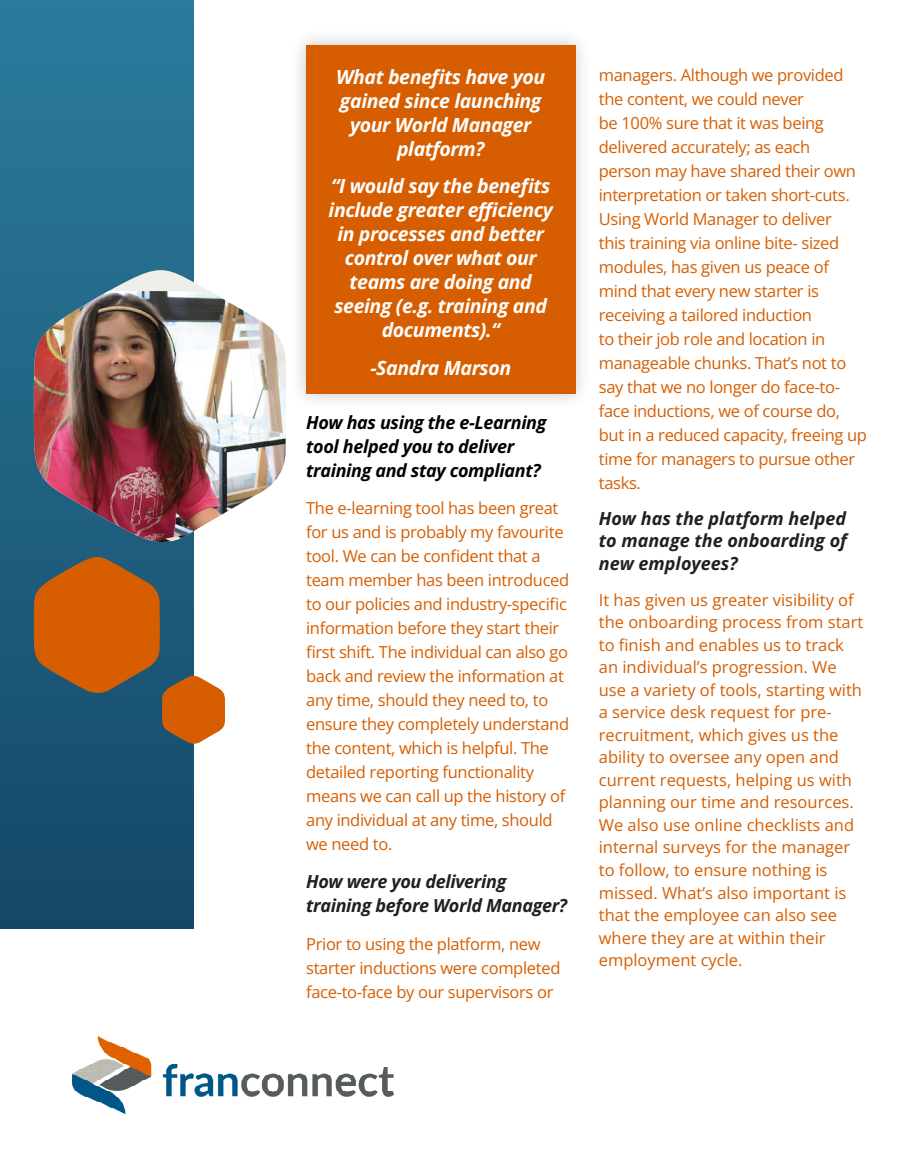
<style>
.page{position:relative;width:905px;height:1175px;background:#fff}
.page>*{position:absolute;margin:0;border:0;box-sizing:border-box;transform-origin:0 0}
.Text{font:italic 700 19.5px/24px "Open Sans";letter-spacing:-.02em;color:#fff;text-align:center}
.Text-2{font:italic 700 18px/24px "Open Sans";letter-spacing:-.02em;color:#000}
.Text-3{font:italic 700 18px/22.5px "Open Sans";color:#231f20;text-align:justify}
.Text-4{font:italic 700 18px/24px "Open Sans";letter-spacing:-.02em;color:#231f20}
.Text-5{font:16.5px/24px "Open Sans";letter-spacing:-.02em;color:#d65e00}
.Text-6{font:16.5px/22.5px "Open Sans";color:#d65e00}
</style>
<div class="page">
<div style="left:0;top:0;width:194px;height:928px;background:linear-gradient(to bottom,#2b7c9d,#144867)"></div>
<svg style="left:34px;top:267px;width:175px;height:278px;background:#6b99ad"></svg>
<img style="left:34px;top:291px;width:252px;height:252px">
<svg style="left:34px;top:555px;width:192px;height:189px;background:#8a6c4f"></svg>
<img style="left:72px;top:1036px;width:321px;height:77px">
<div style="left:289px;top:28px;width:303px;height:382px;background:#231f20;opacity:.25"></div>
<div style="left:306px;top:45px;width:269px;height:348px;background:#d65e00"></div>
<p class="Text" style="left:336px;top:64px;width:211px">What benefits have you gained since launching your World Manager platform?</p>
<p class="Text" style="left:328px;top:174px;width:226px">“I would say the benefits include greater efficiency in processes and better control over what our teams are doing and seeing (e.g. training and documents).“</p>
<p class="Text" style="left:370px;top:355px;width:142px">-Sandra Marson</p>
<p class="Text-2" style="left:306px;top:409px;width:242px">How has using the e-Learning tool helped you to deliver training and stay compliant?</p>
<p class="Text-5" style="left:306px;top:496px;width:265px">The e-learning tool has been great for us and is probably my favourite tool. We can be confident that a team member has been introduced to our policies and industry-specific information before they start their first shift. The individual can also go back and review the information at any time, should they need to, to ensure they completely understand the content, which is helpful. The detailed reporting functionality means we can call up the history of any individual at any time, should we need to.</p>
<p class="Text-4" style="left:306px;top:868px;width:262px">How were you delivering training before World Manager?</p>
<p class="Text-5" style="left:306px;top:931px;width:256px">Prior to using the platform, new starter inductions were completed face-to-face by our supervisors or</p>
<p class="Text-5" style="left:598px;top:62px;width:269px">managers. Although we provided the content, we could never<br>be 100% sure that it was being delivered accurately; as each<br>person may have shared their own interpretation or taken short-cuts.<br>Using World Manager to deliver<br>this training via online bite- sized modules, has given us peace of mind that every new starter is receiving a tailored induction<br>to their job role and location in manageable chunks. That’s not to say that we no longer do face-to&shy;face inductions, we of course do, but in a reduced capacity, freeing up time for managers to pursue other tasks.</p>
<p class="Text-3" style="left:598px;top:506px;width:250px">How has the platform helped to manage the onboarding of new employees?</p>
<p class="Text-6" style="left:598px;top:588px;width:266px">It has given us greater visibility of the onboarding process from start to finish and enables us to track an individual’s progression. We use a variety of tools, starting with a service desk request for pre&shy;recruitment, which gives us the ability to oversee any open and current requests, helping us with planning our time and resources.<br>We also use online checklists and internal surveys for the manager to follow, to ensure nothing is missed. What’s also important is that the employee can also see where they are at within their employment cycle.</p>
</div>
